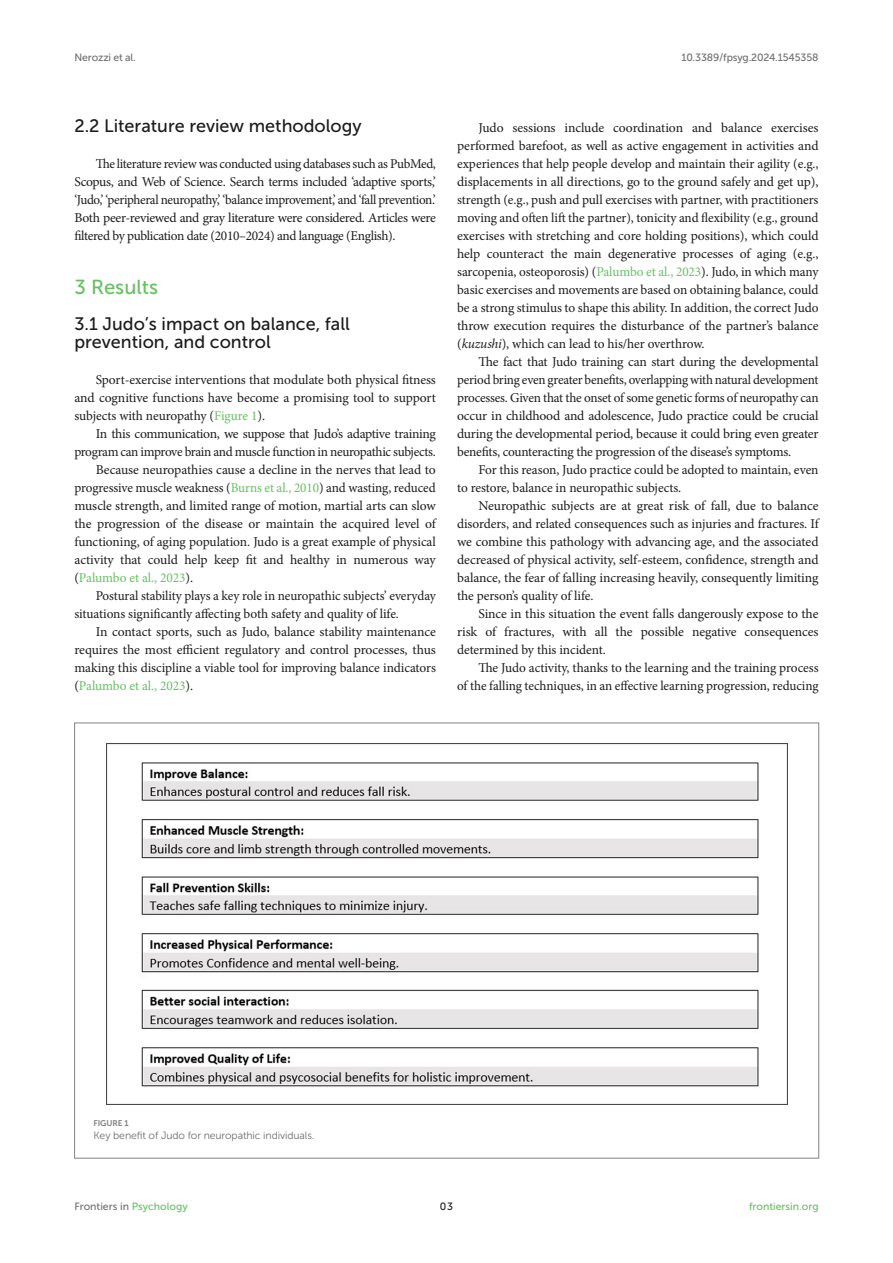
<style>
.page{position:relative;width:893px;height:1263px;background:#fff}
.page>*{position:absolute;margin:0;border:0;box-sizing:border-box;transform-origin:0 0}
.HEAD_1{font:20.25px "Museo Sans 500";color:#65c161}
.HEAD_2_after_HEAD_1{font:18px/18px "Museo Sans 500";color:#1b1c1b}
.HEAD_2{font:18px "Museo Sans 500";color:#1b1c1b}
.TEXT{font:13.5px/18px "Minion Pro";letter-spacing:-.01em;color:#1b1c1b;text-align:justify}
.t1{font:10.5px "Museo Sans 500";letter-spacing:-.015em;color:#706f70}
.FIG_LEG{font:10.5px "Museo Sans 300";letter-spacing:-.01em;color:#706f70}
.t2{font:10.5px "Museo Sans 500";color:#65c161}
.t3{font:10.5px "Museo Sans 500";color:#1b1c1b}
.FIG_HD{font:8.25px "Museo Sans 700";letter-spacing:-.01em;color:#7e7f7f}
.s1{color:#65c161}
.s2{font-style:italic}
</style>
<div class="page">
<img style="left:106px;top:743px;width:682px;height:362px">
<p class="t1" style="left:74px;top:51px;width:63px">Nerozzi et al.</p>
<p class="t1" style="left:681px;top:51px;width:139px">10.3389/fpsyg.2024.1545358</p>
<p class="HEAD_2" style="left:74px;top:116px;width:289px">2.2 Literature review methodology</p>
<p class="TEXT" style="left:74px;top:155px;width:363px;text-indent:21px">The literature review was conducted using databases such as PubMed, Scopus, and Web of Science. Search terms included ‘adaptive sports,’ ‘Judo,’ ‘peripheral neuropathy,’ ‘balance improvement,’ and ‘fall prevention.’ Both peer-reviewed and gray literature were considered. Articles were filtered by publication date (2010–2024) and language (English).</p>
<p class="HEAD_1" style="left:74px;top:276px;width:85px">3 Results</p>
<p class="HEAD_2_after_HEAD_1" style="left:74px;top:315px;width:277px">3.1 Judo’s impact on balance, fall prevention, and control</p>
<p class="TEXT" style="left:74px;top:371px;width:363px;text-indent:21px">Sport-exercise interventions that modulate both physical fitness and cognitive functions have become a promising tool to support subjects with neuropathy (<span class="s1">Figure 1</span>).</p>
<p class="TEXT" style="left:74px;top:425px;width:363px;text-align:right">In this communication, we suppose that Judo’s adaptive training program can improve brain and muscle function in neuropathic subjects.</p>
<p class="TEXT" style="left:74px;top:461px;width:363px;text-indent:21px">Because neuropathies cause a decline in the nerves that lead to progressive muscle weakness (<span class="s1">Burns et al., 2010</span>) and wasting, reduced muscle strength, and limited range of motion, martial arts can slow the progression of the disease or maintain the acquired level of functioning, of aging population. Judo is a great example of physical activity that could help keep fit and healthy in numerous way (<span class="s1">Palumbo et al., 2023</span>).</p>
<p class="TEXT" style="left:74px;top:587px;width:363px;text-indent:21px">Postural stability plays a key role in neuropathic subjects’ everyday situations significantly affecting both safety and quality of life.</p>
<p class="TEXT" style="left:74px;top:623px;width:363px;text-indent:21px">In contact sports, such as Judo, balance stability maintenance requires the most efficient regulatory and control processes, thus making this discipline a viable tool for improving balance indicators (<span class="s1">Palumbo et al., 2023</span>).</p>
<p class="TEXT" style="left:457px;top:119px;width:363px;text-indent:21px">Judo sessions include coordination and balance exercises performed barefoot, as well as active engagement in activities and experiences that help people develop and maintain their agility (e.g., displacements in all directions, go to the ground safely and get up), strength (e.g., push and pull exercises with partner, with practitioners moving and often lift the partner), tonicity and flexibility (e.g., ground exercises with stretching and core holding positions), which could help counteract the main degenerative processes of aging (e.g., sarcopenia, osteoporosis) (<span class="s1">Palumbo et al., 2023</span>). Judo, in which many basic exercises and movements are based on obtaining balance, could be a strong stimulus to shape this ability. In addition, the correct Judo throw execution requires the disturbance of the partner’s balance (<span class="s2">kuzushi</span>), which can lead to his/her overthrow.</p>
<p class="TEXT" style="left:457px;top:353px;width:363px;text-indent:21px">The fact that Judo training can start during the developmental period bring even greater benefits, overlapping with natural development processes. Given that the onset of some genetic forms of neuropathy can occur in childhood and adolescence, Judo practice could be crucial during the developmental period, because it could bring even greater benefits, counteracting the progression of the disease’s symptoms.</p>
<p class="TEXT" style="left:457px;top:461px;width:363px;text-indent:21px">For this reason, Judo practice could be adopted to maintain, even to restore, balance in neuropathic subjects.</p>
<p class="TEXT" style="left:457px;top:497px;width:363px;text-indent:21px">Neuropathic subjects are at great risk of fall, due to balance disorders, and related consequences such as injuries and fractures. If we combine this pathology with advancing age, and the associated decreased of physical activity, self-esteem, confidence, strength and balance, the fear of falling increasing heavily, consequently limiting the person’s quality of life.</p>
<p class="TEXT" style="left:457px;top:605px;width:363px;text-indent:21px">Since in this situation the event falls dangerously expose to the risk of fractures, with all the possible negative consequences determined by this incident.</p>
<p class="TEXT" style="left:457px;top:659px;width:363px;text-align:right">The Judo activity, thanks to the learning and the training process<br>of the falling techniques, in an effective learning progression, reducing</p>
<p class="FIG_HD" style="left:94px;top:1118px;width:37px">FIGURE 1</p>
<p class="FIG_LEG" style="left:94px;top:1130px;width:223px">Key benefit of Judo for neuropathic individuals.</p>
<p class="t1" style="left:74px;top:1200px;width:115px">Frontiers in <span class="s1">Psychology</span></p>
<p class="t3" style="left:440px;top:1200px;width:15px">03</p>
<p class="t2" style="left:749px;top:1200px;width:71px">frontiersin.org</p>
</div>
